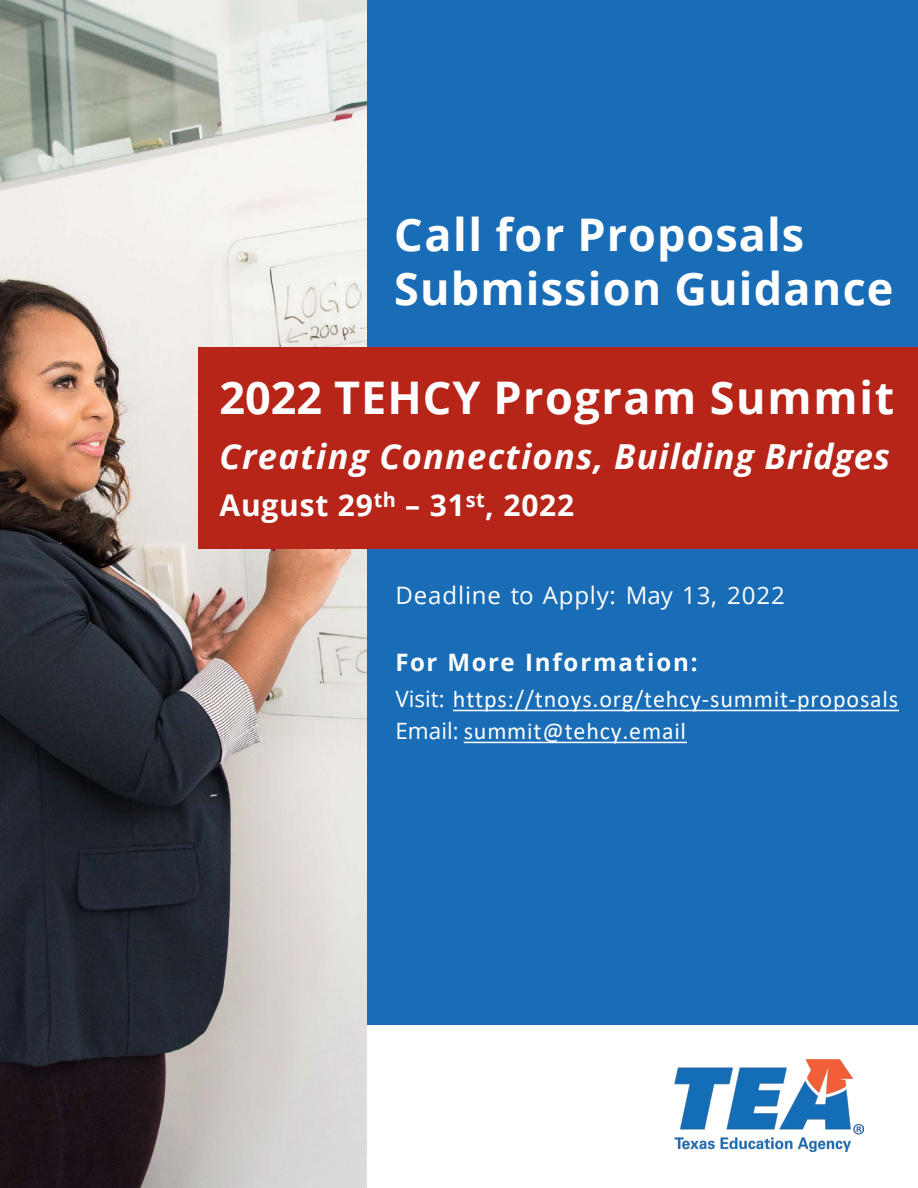
<style>
.page{position:relative;width:918px;height:1188px;background:#fff}
.page>*{position:absolute;margin:0;border:0;box-sizing:border-box;transform-origin:0 0}
.t1{font:700 45px/54px "Open Sans";letter-spacing:.025em;color:#fff}
.t2{font:italic 700 34.5px "Open Sans";letter-spacing:.035em;color:#fff}
.t3{font:700 30px "Open Sans";letter-spacing:.025em;color:#fff}
.t4{font:24px/32px "Calibri";letter-spacing:.035em;color:#fff}
.t5{font:24px "Open Sans";letter-spacing:.035em;color:#fff}
.t6{font:700 24px "Open Sans";letter-spacing:.075em;color:#fff}
.s1{font-family:"Open Sans";font-size:22.5px}
</style>
<div class="page">
<img style="left:0;top:0;width:367px;height:1188px">
<div style="left:367px;top:0;width:551px;height:1025px;background:#196cb6"></div>
<div style="left:199px;top:347px;width:719px;height:202px;background:#b72418"></div>
<svg style="left:453px;top:710px;width:446px;height:1px"></svg>
<svg style="left:464px;top:742px;width:223px;height:1px"></svg>
<img style="left:674px;top:1059px;width:190px;height:93px">
<h1 class="t1" style="left:394px;top:207px;width:501px">Call for Proposals<br>Submission Guidance</h1>
<p class="t1" style="left:220px;top:370px;width:676px">2022 TEHCY Program Summit</p>
<p class="t2" style="left:220px;top:432px;width:672px">Creating Connections, Building Bridges</p>
<p class="t3" style="left:220px;top:484px;width:356px">August 29<sup>th</sup> – 31<sup>st</sup>, 2022</p>
<p class="t5" style="left:395px;top:579px;width:391px">Deadline to Apply: May 13, 2022</p>
<p class="t6" style="left:395px;top:645px;width:304px">For More Information:</p>
<p class="t4" style="left:395px;top:682px;width:504px"><span class="s1">Visit:</span> https://tnoys.org/tehcy-summit-proposals<br><span class="s1">Email:</span> summit@tehcy.email</p>
</div>
